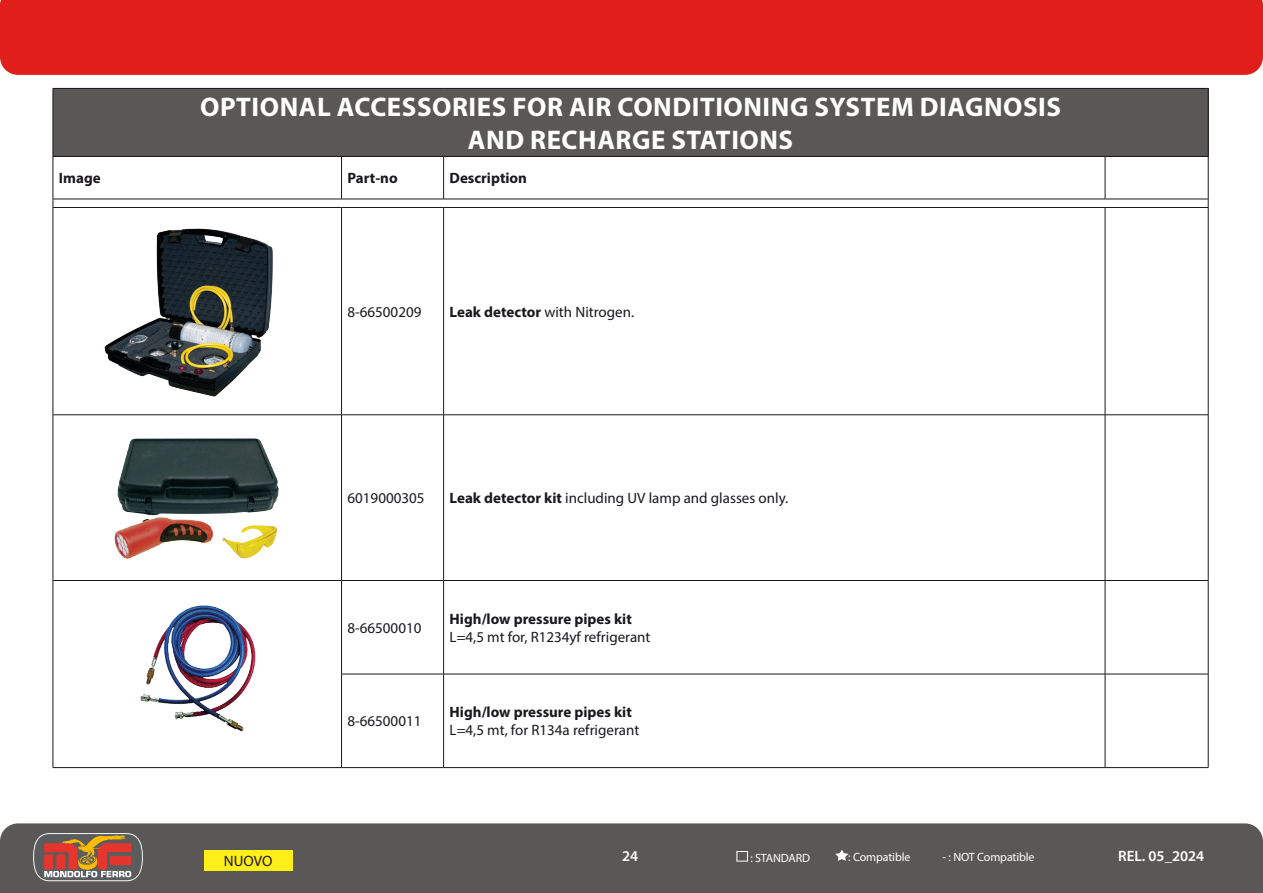
<style>
.page{position:relative;width:1263px;height:893px;background:#fff}
.page>*{position:absolute;margin:0;border:0;box-sizing:border-box;transform-origin:0 0}
.t1{font:700 27px/32.4px "Myriad Pro";letter-spacing:.02em;color:#fff;text-align:center}
.t2{font:15px "Myriad Pro";color:#1a181c}
.t3{font:700 15px "Myriad Pro";color:#1a181c}
.t4{font:600 15px "Myriad Pro";color:#fff}
.t5{font:15px "Myriad Pro";color:#1a181c}
.t6{font:12px "Myriad Pro";letter-spacing:-.01em;color:#fff}
.s1{font-weight:700}
</style>
<div class="page">
<div style="left:0;top:823px;width:1263px;height:70px;background:#595857"></div>
<div style="left:0;top:42px;width:1263px;height:33px;background:#e01f1b"></div>
<div style="left:0;top:0;width:1263px;height:42px;background:#e01f1b"></div>
<svg style="left:33px;top:832px;width:110px;height:50px;background:#9c6c5b"></svg>
<div style="left:204px;top:850px;width:88px;height:21px;background:#ffee17"></div>
<svg style="left:736px;top:851px;width:12px;height:11px"></svg>
<svg style="left:834px;top:849px;width:16px;height:13px"></svg>
<div style="left:53px;top:88px;width:1155px;height:68px;background:#595857"></div>
<hr style="left:53px;top:88px;width:289px;height:1px;background:#1a181c">
<hr style="left:53px;top:89px;width:1px;height:67px;background:#1a181c">
<hr style="left:342px;top:88px;width:102px;height:1px;background:#1a181c">
<hr style="left:444px;top:88px;width:661px;height:1px;background:#1a181c">
<hr style="left:1105px;top:88px;width:103px;height:1px;background:#1a181c">
<hr style="left:1208px;top:89px;width:1px;height:67px;background:#1a181c">
<hr style="left:53px;top:156px;width:289px;height:1px;background:#1a181c">
<hr style="left:53px;top:157px;width:1px;height:42px;background:#1a181c">
<hr style="left:342px;top:156px;width:102px;height:1px;background:#1a181c">
<hr style="left:341px;top:157px;width:1px;height:42px;background:#1a181c">
<hr style="left:444px;top:156px;width:661px;height:1px;background:#1a181c">
<hr style="left:443px;top:157px;width:1px;height:42px;background:#1a181c">
<hr style="left:1105px;top:156px;width:103px;height:1px;background:#1a181c">
<hr style="left:1105px;top:157px;width:1px;height:42px;background:#1a181c">
<hr style="left:1208px;top:157px;width:1px;height:42px;background:#1a181c">
<hr style="left:53px;top:199px;width:289px;height:1px;background:#1a181c">
<hr style="left:342px;top:199px;width:102px;height:1px;background:#1a181c">
<hr style="left:444px;top:199px;width:661px;height:1px;background:#1a181c">
<hr style="left:1105px;top:199px;width:103px;height:1px;background:#1a181c">
<hr style="left:53px;top:207px;width:289px;height:1px;background:#1a181c">
<hr style="left:53px;top:208px;width:1px;height:207px;background:#1a181c">
<hr style="left:342px;top:207px;width:102px;height:1px;background:#1a181c">
<hr style="left:341px;top:208px;width:1px;height:207px;background:#1a181c">
<hr style="left:444px;top:207px;width:661px;height:1px;background:#1a181c">
<hr style="left:443px;top:208px;width:1px;height:207px;background:#1a181c">
<hr style="left:1105px;top:207px;width:103px;height:1px;background:#1a181c">
<hr style="left:1105px;top:208px;width:1px;height:207px;background:#1a181c">
<hr style="left:1208px;top:208px;width:1px;height:207px;background:#1a181c">
<hr style="left:53px;top:414px;width:289px;height:1px;background:#1a181c">
<hr style="left:53px;top:415px;width:1px;height:165px;background:#1a181c">
<hr style="left:342px;top:414px;width:102px;height:1px;background:#1a181c">
<hr style="left:341px;top:415px;width:1px;height:165px;background:#1a181c">
<hr style="left:444px;top:414px;width:661px;height:1px;background:#1a181c">
<hr style="left:443px;top:415px;width:1px;height:165px;background:#1a181c">
<hr style="left:1105px;top:414px;width:103px;height:1px;background:#1a181c">
<hr style="left:1105px;top:415px;width:1px;height:165px;background:#1a181c">
<hr style="left:1208px;top:415px;width:1px;height:165px;background:#1a181c">
<hr style="left:53px;top:580px;width:289px;height:1px;background:#1a181c">
<hr style="left:53px;top:581px;width:1px;height:93px;background:#1a181c">
<hr style="left:342px;top:580px;width:102px;height:1px;background:#1a181c">
<hr style="left:341px;top:581px;width:1px;height:93px;background:#1a181c">
<hr style="left:444px;top:580px;width:661px;height:1px;background:#1a181c">
<hr style="left:443px;top:581px;width:1px;height:93px;background:#1a181c">
<hr style="left:1105px;top:580px;width:103px;height:1px;background:#1a181c">
<hr style="left:1105px;top:581px;width:1px;height:93px;background:#1a181c">
<hr style="left:1208px;top:581px;width:1px;height:93px;background:#1a181c">
<hr style="left:53px;top:674px;width:1px;height:93px;background:#1a181c">
<hr style="left:341px;top:674px;width:103px;height:1px;background:#1a181c">
<hr style="left:341px;top:674px;width:1px;height:93px;background:#1a181c">
<hr style="left:444px;top:674px;width:661px;height:1px;background:#1a181c">
<hr style="left:443px;top:674px;width:1px;height:93px;background:#1a181c">
<hr style="left:1105px;top:674px;width:103px;height:1px;background:#1a181c">
<hr style="left:1105px;top:674px;width:1px;height:93px;background:#1a181c">
<hr style="left:1208px;top:674px;width:1px;height:93px;background:#1a181c">
<hr style="left:53px;top:767px;width:289px;height:1px;background:#1a181c">
<hr style="left:342px;top:767px;width:102px;height:1px;background:#1a181c">
<hr style="left:444px;top:767px;width:661px;height:1px;background:#1a181c">
<hr style="left:1105px;top:767px;width:103px;height:1px;background:#1a181c">
<img style="left:104px;top:228px;width:169px;height:168px">
<img style="left:114px;top:438px;width:165px;height:121px">
<img style="left:140px;top:605px;width:116px;height:126px">
<h1 class="t1" style="left:200px;top:90px;width:862px">OPTIONAL ACCESSORIES FOR AIR CONDITIONING SYSTEM DIAGNOSIS<br>AND RECHARGE STATIONS</h1>
<p class="t3" style="left:59px;top:168px;width:43px">Image</p>
<p class="t3" style="left:348px;top:168px;width:52px">Part-no</p>
<p class="t3" style="left:450px;top:168px;width:79px">Description</p>
<p class="t2" style="left:348px;top:302px;width:75px">8-66500209</p>
<p class="t2" style="left:450px;top:302px;width:186px"><span class="s1">Leak detector</span> with Nitrogen.</p>
<p class="t2" style="left:348px;top:489px;width:78px">6019000305</p>
<p class="t2" style="left:450px;top:489px;width:340px"><span class="s1">Leak detector kit</span> including UV lamp and glasses only.</p>
<p class="t2" style="left:348px;top:619px;width:75px">8-66500010</p>
<p class="t2" style="left:348px;top:712px;width:75px">8-66500011</p>
<p class="t3" style="left:450px;top:609px;width:184px">High/low pressure pipes kit</p>
<p class="t2" style="left:450px;top:628px;width:202px">L=4,5 mt for, R1234yf refrigerant</p>
<p class="t3" style="left:450px;top:703px;width:184px">High/low pressure pipes kit</p>
<p class="t2" style="left:450px;top:721px;width:191px">L=4,5 mt, for R134a refrigerant</p>
<p class="t5" style="left:224px;top:852px;width:50px">NUOVO</p>
<p class="t4" style="left:622px;top:847px;width:18px">24</p>
<p class="t6" style="left:750px;top:850px;width:61px">: STANDARD</p>
<p class="t6" style="left:848px;top:849px;width:64px">: Compatible</p>
<p class="t6" style="left:942px;top:849px;width:94px">- : NOT Compatible</p>
<p class="t4" style="left:1118px;top:847px;width:88px">REL. 05_2024</p>
</div>
